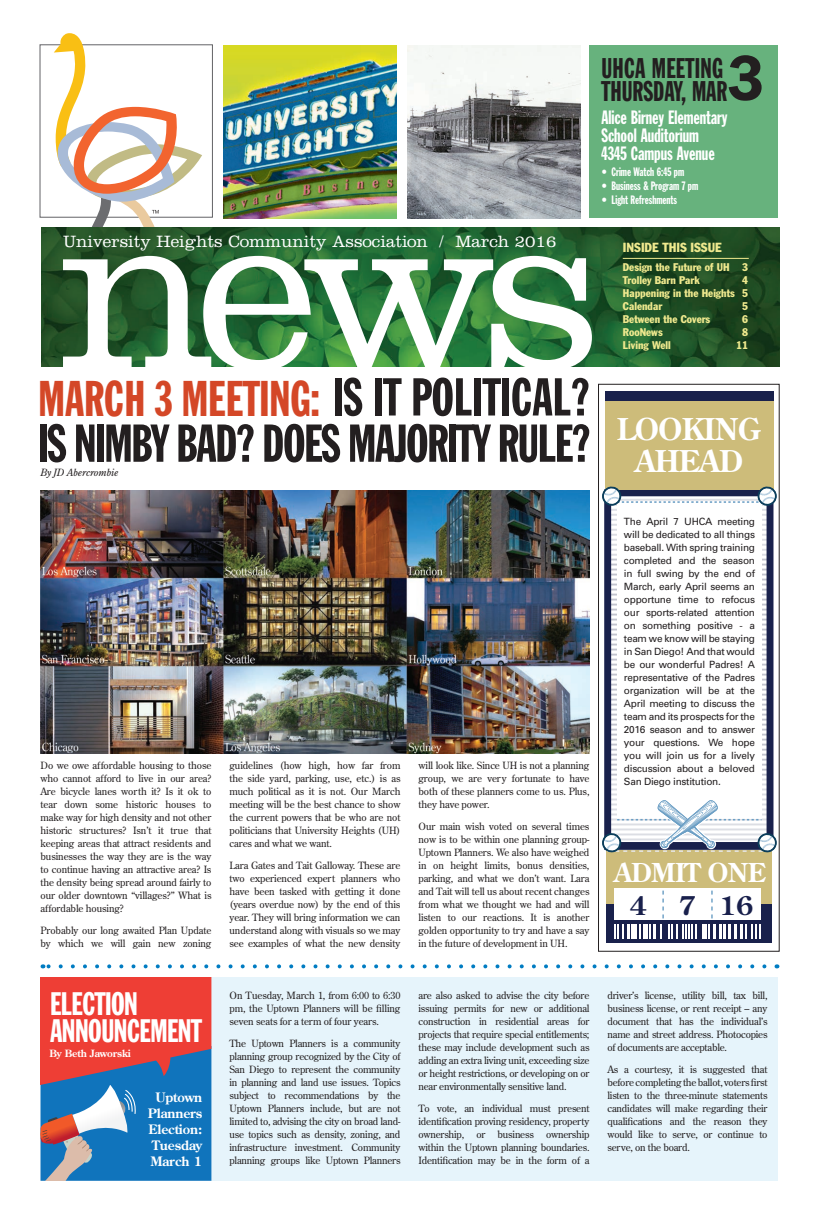
<style>
.page{position:relative;width:819px;height:1224px;background:#fff}
.page>*{position:absolute;margin:0;border:0;box-sizing:border-box;transform-origin:0 0}
.t1{font:600 64.5px "Franklin Gothic";color:#231f20;scale:.95 1}
.t2{font:52.3px "Franklin Gothic Extra Cond";letter-spacing:-.025em;color:#231f20}
.t3{font:49.3px "Franklin Gothic Extra Cond";color:#d44727}
.t4{font:32px/27px "Franklin Gothic Extra Cond";letter-spacing:-.015em;color:#fff}
.t5{font:700 30px/32px "Century Old Style";letter-spacing:-.03em;color:#fff;text-align:center}
.t6{font:28px/23px "Franklin Gothic Extra Cond";letter-spacing:.005em;color:#231f20;scale:.95 1}
.t7{font:700 26px "Century Old Style";letter-spacing:-.03em;color:#fff}
.t8{font:700 26px "Century Old Style";color:#19204c}
.t9{font:19px/18px "Franklin Gothic Extra Cond";color:#fff;scale:.95 1}
.t10{font:300 17px "Clarendon";color:#fff}
.t11{font:700 13px/16px "Century Old Style";letter-spacing:-.01em;color:#fff;text-align:center}
.t12{font:condensed 13px "Franklin Gothic";color:#efe98e}
.t13{font:12px "Franklin Gothic Extra Cond";color:#fff;scale:.95 1}
.t14{font:condensed 11px/13px "Franklin Gothic";color:#efe98e}
.t15{font:10px/13px "Century Old Style";letter-spacing:-.01em;color:#231f20;text-align:justify}
.t16{font:10px/13px "Univers";letter-spacing:-.025em;color:#231f20;text-align:justify}
.t17{font:italic 10px "Century Old Style";letter-spacing:-.01em;color:#231f20}
.t18{font:700 10px "Century Old Style";letter-spacing:-.01em;color:#fff}
.s1{font-size:52.3px;color:#231f20}
</style>
<div class="page">
<div style="left:212px;top:977px;width:566px;height:204px;background:#e6f4fb"></div>
<svg style="left:40px;top:977px;width:171px;height:204px;background:#87627e"></svg>
<div style="left:40px;top:44px;width:173px;height:174px;border:1px solid #636366"></div>
<svg style="left:54px;top:33px;width:148px;height:194px"></svg>
<img style="left:41px;top:227px;width:738px;height:140px">
<div style="left:590px;top:45px;width:188px;height:173px;background:#67b27d"></div>
<img style="left:223px;top:45px;width:173px;height:173px">
<svg style="left:49px;top:964px;width:715px;height:4px"></svg>
<svg style="left:63px;top:256px;width:529px;height:111px"></svg>
<hr style="left:623px;top:258px;width:126px;height:1px;background:#efe98e">
<div style="left:606px;top:850px;width:166px;height:93px;background:#cdbc7a"></div>
<div style="left:605px;top:391px;width:168px;height:98px;background:#cdbc7a"></div>
<svg style="left:602px;top:486px;width:175px;height:367px"></svg>
<div style="left:605px;top:391px;width:168px;height:9px;background:#19214c"></div>
<div style="left:606px;top:904px;width:166px;height:39px;background:#19214c"></div>
<svg style="left:614px;top:925px;width:15px;height:14px"></svg>
<div style="left:631px;top:925px;width:6px;height:14px;background:#fff"></div>
<svg style="left:639px;top:925px;width:1px;height:14px"></svg>
<hr style="left:644px;top:925px;width:4px;height:14px;background:#fff">
<svg style="left:650px;top:925px;width:1px;height:14px"></svg>
<hr style="left:653px;top:925px;width:3px;height:14px;background:#fff">
<svg style="left:660px;top:925px;width:2px;height:14px"></svg>
<svg style="left:668px;top:925px;width:29px;height:14px"></svg>
<hr style="left:702px;top:925px;width:4px;height:14px;background:#fff">
<svg style="left:708px;top:925px;width:1px;height:14px"></svg>
<hr style="left:713px;top:925px;width:3px;height:14px;background:#fff">
<hr style="left:719px;top:925px;width:3px;height:14px;background:#fff">
<svg style="left:724px;top:925px;width:2px;height:14px"></svg>
<hr style="left:728px;top:925px;width:3px;height:14px;background:#fff">
<hr style="left:734px;top:925px;width:3px;height:14px;background:#fff">
<svg style="left:741px;top:925px;width:19px;height:14px"></svg>
<div style="left:614px;top:889px;width:147px;height:31px;background:#fff"></div>
<svg style="left:662px;top:891px;width:51px;height:27px"></svg>
<div style="left:598px;top:384px;width:181px;height:568px;border:1px solid #231f20"></div>
<img style="left:408px;top:45px;width:172px;height:173px">
<img style="left:40px;top:490px;width:550px;height:263px">
<h3 class="t10" style="left:63px;top:231px;width:495px">University Heights Community Association / March 2016</h3>
<h3 class="t3" style="left:39px;top:372px;width:552px">MARCH 3 MEETING: <span class="s1">IS IT POLITICAL?</span></h3>
<h2 class="t2" style="left:38px;top:415px;width:554px">IS NIMBY BAD? DOES MAJORITY RULE?</h2>
<p class="t17" style="left:40px;top:467px;width:79px">By JD Abercrombie</p>
<h1 class="t1" style="left:727px;top:40px;width:40px">3</h1>
<h3 class="t6" style="left:602px;top:57px;width:134px">UHCA MEETING<br>THURSDAY, MAR</h3>
<h3 class="t9" style="left:602px;top:108px;width:134px">Alice Birney Elementary<br>School Auditorium<br>4345 Campus Avenue</h3>
<p class="t13" style="left:602px;top:165px;width:89px">• Crime Watch 6:45 pm</p>
<p class="t13" style="left:602px;top:179px;width:103px">• Business &amp; Program 7 pm</p>
<p class="t13" style="left:602px;top:193px;width:81px">• Light Refreshments</p>
<h3 class="t12" style="left:623px;top:240px;width:100px">INSIDE THIS ISSUE</h3>
<p class="t14" style="left:623px;top:261px;width:127px">Design the Future of UH 3<br>Trolley Barn Park</p>
<p class="t14" style="left:623px;top:274px;width:127px;text-align:justify;text-indent:119px">4<br>Happening in the Heights 5<br>Calendar</p>
<p class="t14" style="left:742px;top:300px;width:7px">5</p>
<p class="t14" style="left:623px;top:313px;width:89px">Between the Covers</p>
<p class="t14" style="left:742px;top:313px;width:7px">6</p>
<p class="t14" style="left:623px;top:326px;width:41px">RooNews</p>
<p class="t14" style="left:742px;top:326px;width:7px">8</p>
<p class="t14" style="left:623px;top:339px;width:49px">Living Well</p>
<p class="t14" style="left:736px;top:339px;width:13px">11</p>
<h3 class="t5" style="left:617px;top:413px;width:146px">LOOKING<br>AHEAD</h3>
<p class="t15" style="left:40px;top:759px;width:173px">Do we owe affordable housing to those who cannot afford to live in our area?<br>Are bicycle lanes worth it? Is it ok to tear down some historic houses to make way for high density and not other historic structures? Isn’t it true that keeping areas that attract residents and businesses the way they are is the way to continue having an attractive area? Is the density being spread around fairly to our older downtown “villages?” What is affordable housing?</p>
<p class="t15" style="left:40px;top:924px;width:172px">Probably our long awaited Plan Update by which we will gain new zoning</p>
<p class="t15" style="left:230px;top:759px;width:173px">guidelines (how high, how far from the side yard, parking, use, etc.) is as much political as it is not. Our March meeting will be the best chance to show the current powers that be who are not politicians that University Heights (UH) cares and what we want.</p>
<p class="t15" style="left:230px;top:859px;width:173px">Lara Gates and Tait Galloway. These are two experienced expert planners who have been tasked with getting it done (years overdue now) by the end of this year. They will bring information we can understand along with visuals so we may see examples of what the new density</p>
<p class="t15" style="left:418px;top:759px;width:173px">will look like. Since UH is not a planning group, we are very fortunate to have both of these planners come to us. Plus, they have power.</p>
<p class="t15" style="left:418px;top:820px;width:173px">Our main wish voted on several times now is to be within one planning group-Uptown Planners. We also have weighed in on height limits, bonus densities, parking, and what we don’t want. Lara and Tait will tell us about recent changes from what we thought we had and will listen to our reactions. It is another golden opportunity to try and have a say in the future of development in UH.</p>
<p class="t16" style="left:624px;top:515px;width:133px">The April 7 UHCA meeting will be dedicated to all things baseball. With spring training completed and the season in full swing by the end of March, early April seems an opportune time to refocus our sports-related attention on something positive - a team we know will be staying in San Diego! And that would be our wonderful Padres! A representative of the Padres organization will be at the April meeting to discuss the team and its prospects for the 2016 season and to answer your questions. We hope you will join us for a lively discussion about a beloved San Diego institution.</p>
<h3 class="t7" style="left:614px;top:856px;width:154px">ADMIT ONE</h3>
<h3 class="t8" style="left:630px;top:888px;width:125px">4 716</h3>
<h3 class="t4" style="left:50px;top:990px;width:153px">ELECTION<br>ANNOUNCEMENT</h3>
<p class="t18" style="left:49px;top:1047px;width:83px">By Beth Jaworski</p>
<h3 class="t11" style="left:148px;top:1089px;width:56px">Uptown<br>Planners<br>Election:<br>Tuesday<br>March 1</h3>
<p class="t15" style="left:230px;top:989px;width:173px">On Tuesday, March 1, from 6:00 to 6:30 pm, the Uptown Planners will be filling seven seats for a term of four years.</p>
<p class="t15" style="left:230px;top:1037px;width:173px">The Uptown Planners is a community planning group recognized by the City of San Diego to represent the community in planning and land use issues. Topics subject to recommendations by the Uptown Planners include, but are not limited to, advising the city on broad land&shy;use topics such as density, zoning, and infrastructure investment. Community planning groups like Uptown Planners</p>
<p class="t15" style="left:418px;top:989px;width:173px">are also asked to advise the city before issuing permits for new or additional construction in residential areas for projects that require special entitlements; these may include development such as adding an extra living unit, exceeding size or height restrictions, or developing on or near environmentally sensitive land.</p>
<p class="t15" style="left:418px;top:1102px;width:173px">To vote, an individual must present identification proving residency, property ownership, or business ownership within the Uptown planning boundaries.<br>Identification may be in the form of a</p>
<p class="t15" style="left:608px;top:989px;width:162px">driver’s license, utility bill, tax bill, business license, or rent receipt – any document that has the individual’s name and street address. Photocopies of documents are acceptable.</p>
<p class="t15" style="left:608px;top:1063px;width:162px">As a courtesy, it is suggested that before completing the ballot, voters first listen to the three-minute statements candidates will make regarding their qualifications and the reason they would like to serve, or continue to serve, on the board.</p>
</div>
